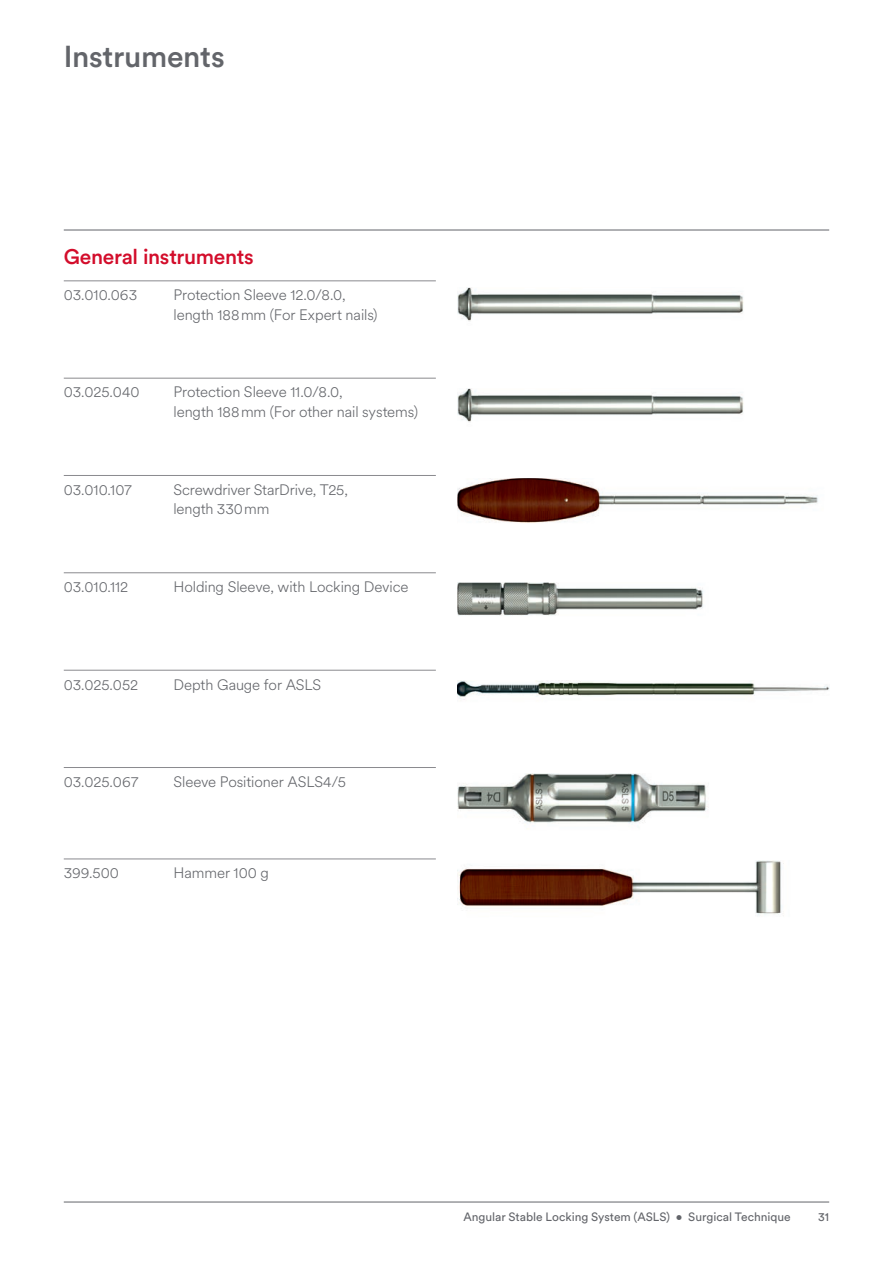
<style>
.page{position:relative;width:893px;height:1263px;background:#fff}
.page>*{position:absolute;margin:0;border:0;box-sizing:border-box;transform-origin:0 0}
._01_Headline_Inhalts{font:500 30px "J&J Circular";letter-spacing:-.01em;color:#63656a}
._05_Subhead{font:500 21px "J&J Circular";letter-spacing:-.015em;color:#d30d2b}
._09_Instrument_Rule{font:300 15px/19.5px "J&J Circular";letter-spacing:-.005em;color:#63656a}
.t1{font:12px "J&J Circular";color:#63656a}
</style>
<div class="page">
<img style="left:457px;top:288px;width:287px;height:33px">
<img style="left:457px;top:388px;width:287px;height:34px">
<img style="left:457px;top:478px;width:361px;height:45px">
<img style="left:457px;top:583px;width:246px;height:33px">
<img style="left:457px;top:680px;width:372px;height:20px">
<img style="left:457px;top:773px;width:252px;height:50px">
<img style="left:457px;top:860px;width:327px;height:56px">
<hr style="left:64px;top:230px;width:765px;height:1px;background:#63656a">
<hr style="left:64px;top:1202px;width:765px;height:1px;background:#63656a">
<hr style="left:64px;top:281px;width:372px;height:1px;background:#8a8a8e">
<hr style="left:64px;top:378px;width:372px;height:1px;background:#8a8a8e">
<hr style="left:64px;top:475px;width:372px;height:1px;background:#8a8a8e">
<hr style="left:64px;top:572px;width:372px;height:1px;background:#8a8a8e">
<hr style="left:64px;top:670px;width:372px;height:1px;background:#8a8a8e">
<hr style="left:64px;top:767px;width:372px;height:1px;background:#8a8a8e">
<hr style="left:64px;top:859px;width:372px;height:1px;background:#8a8a8e">
<p class="_01_Headline_Inhalts" style="left:64px;top:36px;width:163px">Instruments</p>
<p class="_05_Subhead" style="left:64px;top:242px;width:192px">General instruments</p>
<p class="_09_Instrument_Rule" style="left:64px;top:285px;width:75px">03.010.063</p>
<p class="_09_Instrument_Rule" style="left:173px;top:285px;width:206px">Protection Sleeve 12.0/8.0, length 188mm (For Expert nails)</p>
<p class="_09_Instrument_Rule" style="left:64px;top:382px;width:77px">03.025.040</p>
<p class="_09_Instrument_Rule" style="left:173px;top:382px;width:246px">Protection Sleeve 11.0/8.0,<br>length 188mm (For other nail systems)</p>
<p class="_09_Instrument_Rule" style="left:64px;top:479px;width:70px">03.010.107</p>
<p class="_09_Instrument_Rule" style="left:173px;top:479px;width:176px">Screwdriver StarDrive, T25, length 330mm</p>
<p class="_09_Instrument_Rule" style="left:64px;top:576px;width:66px">03.010.112</p>
<p class="_09_Instrument_Rule" style="left:173px;top:576px;width:237px">Holding Sleeve, with Locking Device</p>
<p class="_09_Instrument_Rule" style="left:64px;top:674px;width:76px">03.025.052</p>
<p class="_09_Instrument_Rule" style="left:173px;top:674px;width:149px">Depth Gauge for ASLS</p>
<p class="_09_Instrument_Rule" style="left:64px;top:771px;width:76px">03.025.067</p>
<p class="_09_Instrument_Rule" style="left:173px;top:771px;width:174px">Sleeve Positioner ASLS4/5</p>
<p class="_09_Instrument_Rule" style="left:64px;top:863px;width:57px">399.500</p>
<p class="_09_Instrument_Rule" style="left:173px;top:863px;width:97px">Hammer 100 g</p>
<p class="t1" style="left:463px;top:1208px;width:329px">Angular Stable Locking System (ASLS) • Surgical Technique</p>
<p class="t1" style="left:818px;top:1208px;width:12px">31</p>
</div>
